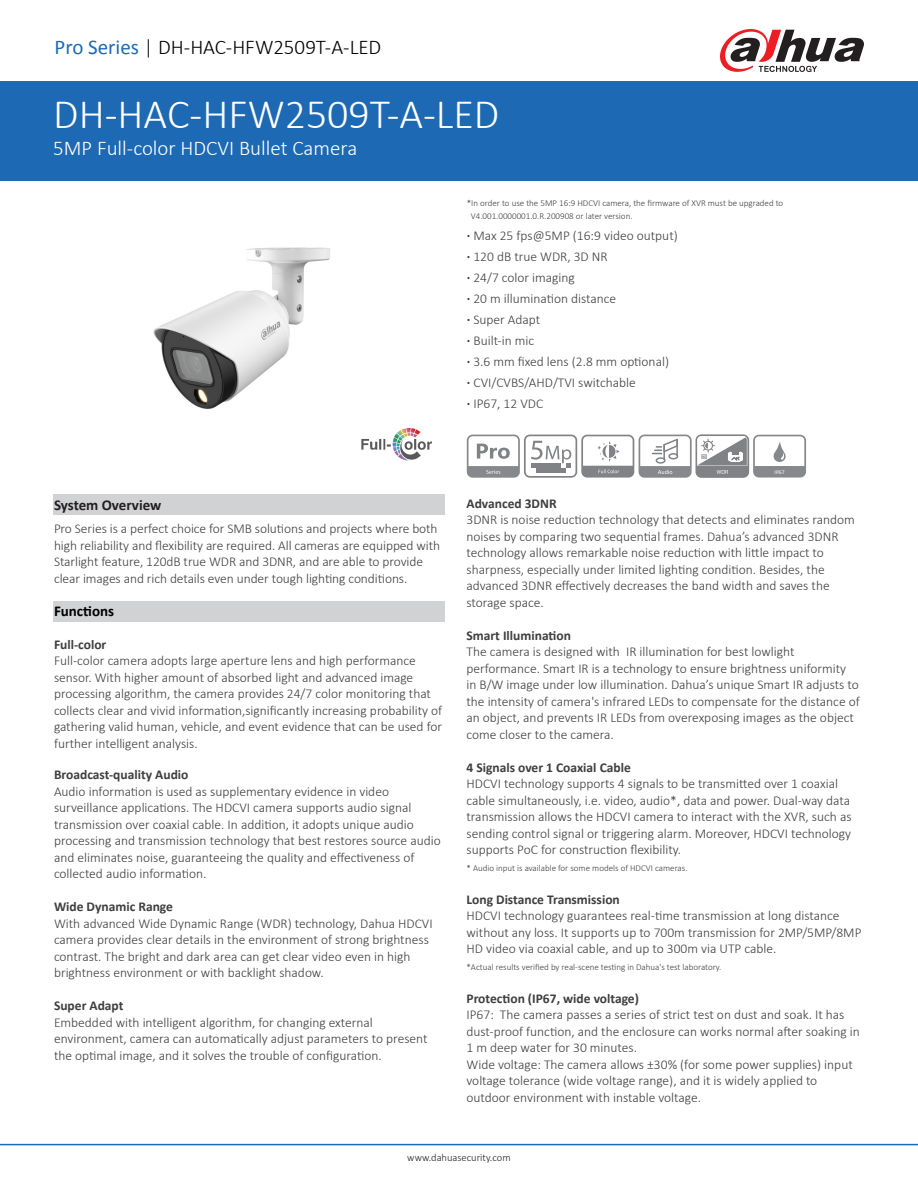
<style>
.page{position:relative;width:918px;height:1188px;background:#fff}
.page>*{position:absolute;margin:0;border:0;box-sizing:border-box;transform-origin:0 0}
.t1{font:300 42px "Calibri";color:#fff}
.t2{font:300 21px "Calibri";letter-spacing:-.005em;color:#000}
.t3{font:300 21px "Calibri";color:#fff}
.t4{font:700 15px "Calibri";color:#231f20}
.t5{font:700 15px "Calibri";color:#000}
.t6{font:300 13.5px/16.5px "Calibri";color:#3e3e3f}
.t7{font:700 13.5px "Calibri";color:#3e3e3f}
.t8{font:300 10.5px "Calibri";color:#231f20}
.t9{font:300 9px/13.5px "Calibri";color:#3e3e3f}
.t10{font:5.7px "Calibri";color:#fff}
.s1{font-weight:400;color:#1e69b4}
.s2{color:#1b1513}
.s3{font-weight:700}
</style>
<div class="page">
<div style="left:0;top:81px;width:918px;height:100px;background:#1e69b4"></div>
<hr style="left:0;top:1144px;width:918px;height:1px;background:#1e69b4">
<svg style="left:720px;top:29px;width:144px;height:43px"></svg>
<img style="left:153px;top:247px;width:177px;height:163px">
<div style="left:53px;top:602px;width:392px;height:20px;background:#d1d2d4"></div>
<div style="left:54px;top:494px;width:391px;height:21px;background:#d1d2d4"></div>
<img style="left:361px;top:428px;width:71px;height:33px">
<svg style="left:467px;top:434px;width:339px;height:44px"></svg>
<p class="t2" style="left:55px;top:34px;width:328px"><span class="s1">Pro Series</span> <span class="s2">|</span> DH-HAC-HFW2509T-A-LED</p>
<p class="t1" style="left:53px;top:88px;width:448px">DH-HAC-HFW2509T-A-LED</p>
<p class="t3" style="left:53px;top:135px;width:305px">5MP Full-color HDCVI Bullet Camera</p>
<p class="t9" style="left:471px;top:196px;width:314px;text-indent:-4px">*In order to use the 5MP 16:9 HDCVI camera, the firmware of XVR must be upgraded to<br>V4.001.0000001.0.R.200908 or later version.</p>
<p class="t6" style="left:467px;top:227px;width:213px"><span class="s3">·</span> Max 25 fps@5MP (16:9 video output)</p>
<p class="t6" style="left:467px;top:248px;width:142px"><span class="s3">·</span> 120 dB true WDR, 3D NR</p>
<p class="t6" style="left:467px;top:269px;width:110px"><span class="s3">·</span> 24/7 color imaging</p>
<p class="t6" style="left:467px;top:290px;width:151px"><span class="s3">·</span> 20 m illumination distance</p>
<p class="t6" style="left:467px;top:311px;width:75px"><span class="s3">·</span> Super Adapt</p>
<p class="t6" style="left:467px;top:332px;width:69px"><span class="s3">·</span> Built-in mic</p>
<p class="t6" style="left:467px;top:353px;width:204px"><span class="s3">·</span> 3.6 mm fixed lens (2.8 mm optional)</p>
<p class="t6" style="left:467px;top:374px;width:171px"><span class="s3">·</span> CVI/CVBS/AHD/TVI switchable</p>
<p class="t6" style="left:467px;top:395px;width:78px"><span class="s3">·</span> IP67, 12 VDC</p>
<p class="t4" style="left:54px;top:496px;width:109px">System Overview</p>
<p class="t6" style="left:54px;top:521px;width:388px">Pro Series is a perfect choice for SMB solutions and projects where both high reliability and flexibility are required. All cameras are equipped with Starlight feature, 120dB true WDR and 3DNR, and are able to provide clear images and rich details even under tough lighting conditions.</p>
<p class="t5" style="left:54px;top:601px;width:62px">Functions</p>
<p class="t7" style="left:54px;top:636px;width:54px">Full-color</p>
<p class="t6" style="left:54px;top:653px;width:390px">Full-color camera adopts large aperture lens and high performance sensor. With higher amount of absorbed light and advanced image processing algorithm, the camera provides 24/7 color monitoring that collects clear and vivid information,significantly increasing probability of gathering valid human, vehicle, and event evidence that can be used for further intelligent analysis.</p>
<p class="t7" style="left:54px;top:766px;width:136px">Broadcast-quality Audio</p>
<p class="t6" style="left:54px;top:783px;width:337px">Audio information is used as supplementary evidence in video</p>
<p class="t6" style="left:54px;top:800px;width:388px">surveillance applications. The HDCVI camera supports audio signal transmission over coaxial cable. In addition, it adopts unique audio processing and transmission technology that best restores source audio and eliminates noise, guaranteeing the quality and effectiveness of</p>
<p class="t6" style="left:54px;top:866px;width:154px">collected audio information.</p>
<p class="t7" style="left:54px;top:898px;width:121px">Wide Dynamic Range</p>
<p class="t6" style="left:54px;top:915px;width:380px">With advanced Wide Dynamic Range (WDR) technology, Dahua HDCVI camera provides clear details in the environment of strong brightness contrast. The bright and dark area can get clear video even in high brightness environment or with backlight shadow.</p>
<p class="t7" style="left:54px;top:997px;width:71px">Super Adapt</p>
<p class="t6" style="left:54px;top:1014px;width:320px">Embedded with intelligent algorithm, for changing external</p>
<p class="t6" style="left:54px;top:1031px;width:375px">environment, camera can automatically adjust parameters to present the optimal image, and it solves the trouble of configuration.</p>
<p class="t10" style="left:775px;top:468px;width:12px">IP67</p>
<p class="t7" style="left:466px;top:494px;width:92px">Advanced 3DNR</p>
<p class="t6" style="left:466px;top:511px;width:390px">3DNR is noise reduction technology that detects and eliminates random noises by comparing two sequential frames. Dahua’s advanced 3DNR technology allows remarkable noise reduction with little impact to</p>
<p class="t6" style="left:466px;top:561px;width:360px">sharpness, especially under limited lighting condition. Besides, the</p>
<p class="t6" style="left:466px;top:577px;width:365px">advanced 3DNR effectively decreases the band width and saves the</p>
<p class="t6" style="left:466px;top:594px;width:79px">storage space.</p>
<p class="t7" style="left:466px;top:626px;width:106px">Smart Illumination</p>
<p class="t6" style="left:466px;top:643px;width:330px">The camera is designed with IR illumination for best lowlight</p>
<p class="t6" style="left:466px;top:660px;width:395px">performance. Smart IR is a technology to ensure brightness uniformity<br>in B/W image under low illumination. Dahua’s unique Smart IR adjusts to the intensity of camera's infrared LEDs to compensate for the distance of an object, and prevents IR LEDs from overexposing images as the object come closer to the camera.</p>
<p class="t7" style="left:466px;top:758px;width:166px">4 Signals over 1 Coaxial Cable</p>
<p class="t6" style="left:466px;top:775px;width:387px">HDCVI technology supports 4 signals to be transmitted over 1 coaxial cable simultaneously, i.e. video, audio*, data and power. Dual-way data transmission allows the HDCVI camera to interact with the XVR, such as sending control signal or triggering alarm. Moreover, HDCVI technology supports PoC for construction flexibility.</p>
<p class="t9" style="left:466px;top:861px;width:223px">* Audio input is available for some models of HDCVI cameras.</p>
<p class="t7" style="left:466px;top:890px;width:155px">Long Distance Transmission</p>
<p class="t6" style="left:466px;top:907px;width:397px">HDCVI technology guarantees real-time transmission at long distance without any loss. It supports up to 700m transmission for 2MP/5MP/8MP<br>HD video via coaxial cable, and up to 300m via UTP cable.</p>
<p class="t9" style="left:466px;top:960px;width:256px">*Actual results verified by real-scene testing in Dahua's test laboratory.</p>
<p class="t7" style="left:466px;top:989px;width:174px">Protection (IP67, wide voltage)</p>
<p class="t6" style="left:466px;top:1006px;width:395px">IP67: The camera passes a series of strict test on dust and soak. It has dust-proof function, and the enclosure can works normal after soaking in 1 m deep water for 30 minutes.<br>Wide voltage: The camera allows ±30% (for some power supplies) input voltage tolerance (wide voltage range), and it is widely applied to</p>
<p class="t6" style="left:466px;top:1089px;width:236px">outdoor environment with instable voltage.</p>
<p class="t8" style="left:407px;top:1151px;width:105px">www.dahuasecurity.com</p>
</div>
